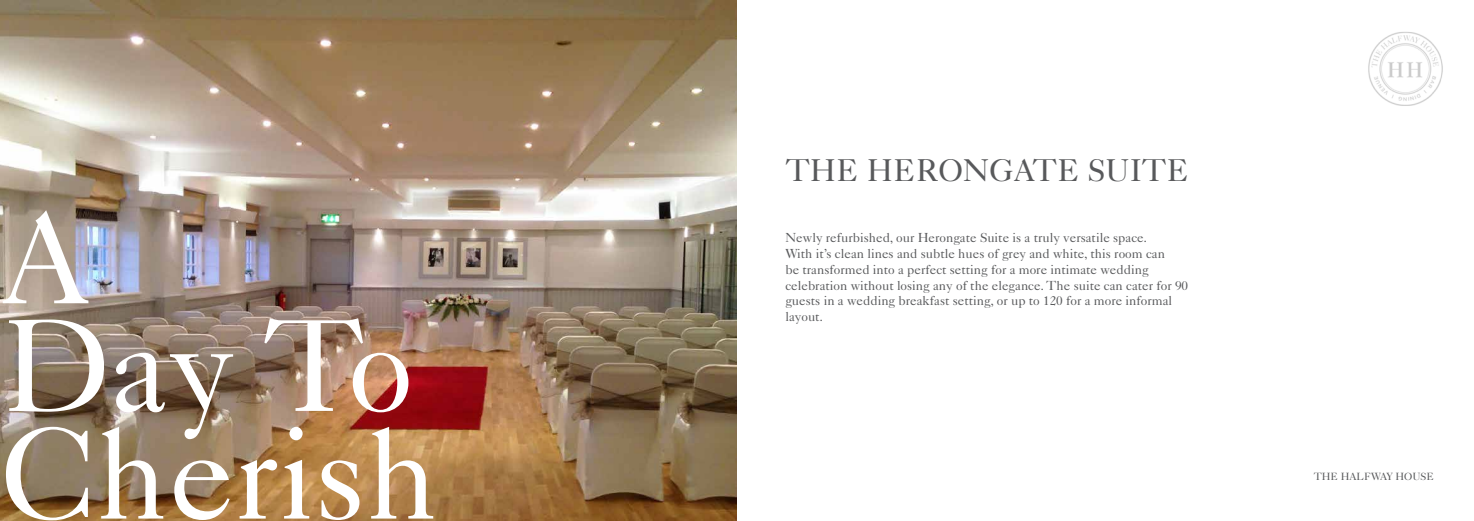
<style>
.page{position:relative;width:1474px;height:521px;background:#fff}
.page>*{position:absolute;margin:0;border:0;box-sizing:border-box;transform-origin:0 0}
.t1{font:131.25px/107.6px "Caslon 540 LT Std";color:#fff}
.t2{font:31.5px "Caslon 540 LT Std";color:#58595b}
.t3{font:13.12px/15.8px "Caslon 540 LT Std";color:#58595b}
.t4{font:10.5px "Caslon 540 LT Std";color:#58595b}
</style>
<div class="page">
<img style="left:1368px;top:32px;width:75px;height:74px">
<img style="left:0;top:0;width:737px;height:521px">
<h1 class="t1" style="left:1px;top:204px;width:89px">A</h1>
<h1 class="t1" style="left:1px;top:311px;width:439px">Day To<br>Cherish</h1>
<h2 class="t2" style="left:785px;top:151px;width:405px">THE HERONGATE SUITE</h2>
<p class="t3" style="left:785px;top:230px;width:404px">Newly refurbished, our Herongate Suite is a truly versatile space.<br>With it’s clean lines and subtle hues of grey and white, this room can<br>be transformed into a perfect setting for a more intimate wedding celebration without losing any of the elegance. The suite can cater for 90 guests in a wedding breakfast setting, or up to 120 for a more informal</p>
<p class="t3" style="left:785px;top:309px;width:39px">layout.</p>
<p class="t4" style="left:1313px;top:470px;width:122px">THE HALFWAY HOUSE</p>
</div>
